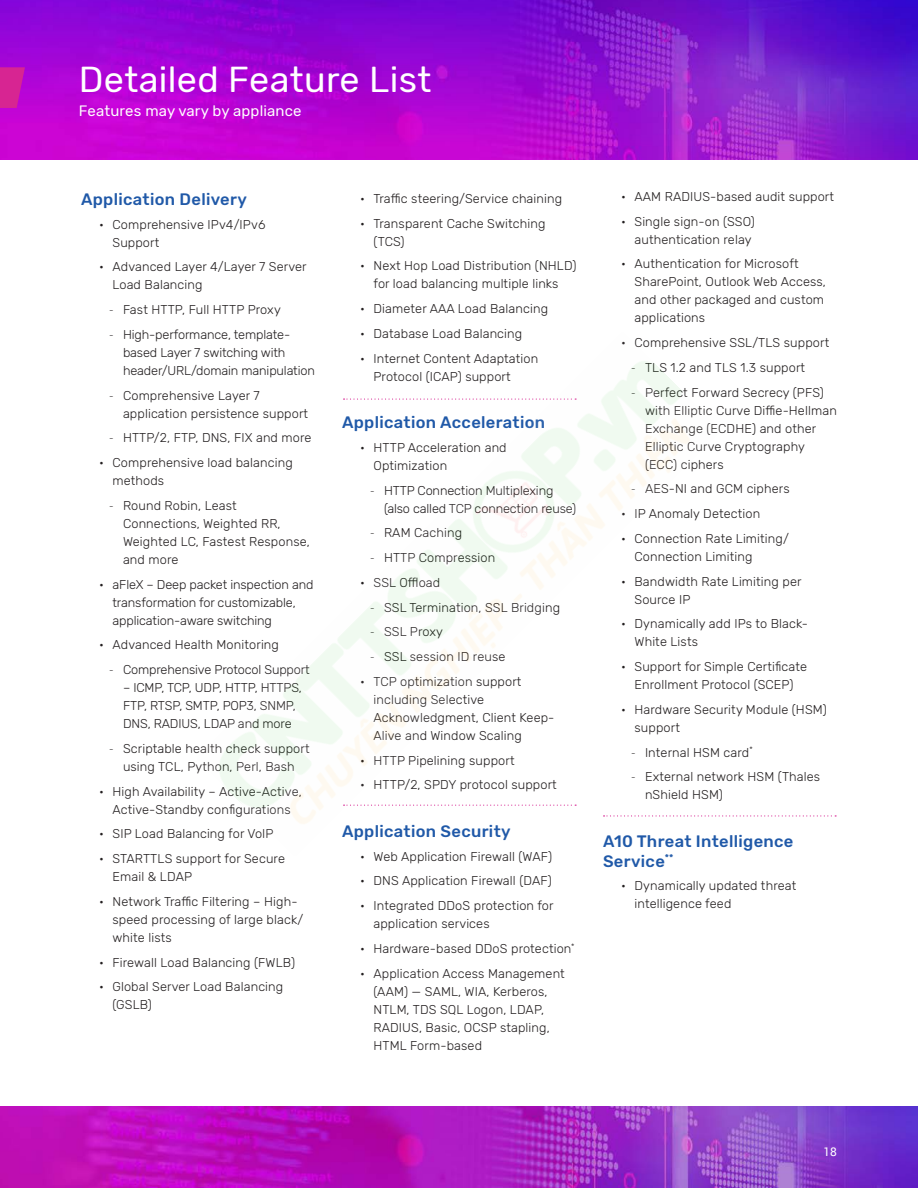
<style>
.page{position:relative;width:918px;height:1188px;background:#fff}
.page>*{position:absolute;margin:0;border:0;box-sizing:border-box;transform-origin:0 0}
.L1_Head{font:36px "Rubik";letter-spacing:.01em;color:#fff}
.Feature_List_H1{font:500 16.5px/19.5px "Rubik";letter-spacing:.02em;color:#2059a8}
.L1_Head-2{font:15px "Rubik";letter-spacing:.01em;color:#fff}
.t1{font:300 12.75px/18px "Rubik";letter-spacing:.01em;color:#231f20}
.t2{font:300 12.75px/18px "Rubik";letter-spacing:-.01em;color:#231f20}
.t3{font:12px "Roboto";color:#fff}
.s1{font-family:"Myriad Pro"}
</style>
<div class="page">
<img style="left:0;top:1107px;width:918px;height:81px">
<img style="left:0;top:0;width:918px;height:160px">
<svg style="left:0;top:67px;width:25px;height:41px"></svg>
<svg style="left:722px;top:815px;width:114px;height:2px"></svg>
<img style="left:219px;top:361px;width:501px;height:463px">
<p class="L1_Head" style="left:79px;top:59px;width:354px">Detailed Feature List</p>
<p class="L1_Head-2" style="left:79px;top:102px;width:224px">Features may vary by appliance</p>
<p class="Feature_List_H1" style="left:81px;top:190px;width:167px">Application Delivery</p>
<p class="t1" style="left:112px;top:216px;width:155px;text-indent:-14px">• Comprehensive IPv4/IPv6<br>Support</p>
<p class="t1" style="left:112px;top:258px;width:196px;text-indent:-14px">• Advanced Layer 4/Layer 7 Server<br>Load Balancing</p>
<p class="t1" style="left:110px;top:301px;width:173px"><span class="s1">-</span> Fast HTTP, Full HTTP Proxy</p>
<p class="t2" style="left:123px;top:326px;width:194px;text-indent:-14px"><span class="s1">-</span> High-performance, template&shy;based Layer 7 switching with header/URL/domain manipulation</p>
<p class="t1" style="left:123px;top:387px;width:187px;text-indent:-14px"><span class="s1">-</span> Comprehensive Layer 7 application persistence support</p>
<p class="t1" style="left:110px;top:429px;width:204px"><span class="s1">-</span> HTTP/2, FTP, DNS, FIX and more</p>
<p class="t1" style="left:112px;top:454px;width:182px;text-indent:-14px">• Comprehensive load balancing methods</p>
<p class="t1" style="left:123px;top:497px;width:188px;text-indent:-14px"><span class="s1">-</span> Round Robin, Least<br>Connections, Weighted RR,<br>Weighted LC, Fastest Response, and more</p>
<p class="t2" style="left:112px;top:576px;width:203px;text-indent:-14px">• aFleX – Deep packet inspection and transformation for customizable, application-aware switching</p>
<p class="t1" style="left:99px;top:636px;width:182px">• Advanced Health Monitoring</p>
<p class="t2" style="left:110px;top:661px;width:202px"><span class="s1">-</span> Comprehensive Protocol Support</p>
<p class="t2" style="left:123px;top:679px;width:180px">– ICMP, TCP, UDP, HTTP, HTTPS,<br>FTP, RTSP, SMTP, POP3, SNMP,<br>DNS, RADIUS, LDAP and more</p>
<p class="t1" style="left:110px;top:740px;width:202px;text-align:center"><span class="s1">-</span> Scriptable health check support using TCL, Python, Perl, Bash</p>
<p class="t1" style="left:99px;top:783px;width:204px;text-align:center">• High Availability – Active-Active,<br>Active-Standby configurations</p>
<p class="t1" style="left:99px;top:825px;width:176px">• SIP Load Balancing for VoIP</p>
<p class="t1" style="left:112px;top:850px;width:174px;text-indent:-14px">• STARTTLS support for Secure<br>Email &amp; LDAP</p>
<p class="t1" style="left:112px;top:893px;width:192px;text-indent:-14px">• Network Traffic Filtering – High&shy;speed processing of large black/ white lists</p>
<p class="t1" style="left:99px;top:954px;width:198px">• Firewall Load Balancing (FWLB)</p>
<p class="t1" style="left:112px;top:978px;width:172px;text-indent:-14px">• Global Server Load Balancing (GSLB)</p>
<p class="t1" style="left:360px;top:190px;width:204px">• Traffic steering/Service chaining</p>
<p class="t1" style="left:374px;top:215px;width:174px;text-indent:-14px">• Transparent Cache Switching (TCS)</p>
<p class="t1" style="left:360px;top:257px;width:218px;text-align:center">• Next Hop Load Distribution (NHLD) for load balancing multiple links</p>
<p class="t1" style="left:360px;top:300px;width:190px">• Diameter AAA Load Balancing</p>
<p class="t1" style="left:360px;top:325px;width:164px">• Database Load Balancing</p>
<p class="t1" style="left:374px;top:350px;width:166px;text-indent:-14px">• Internet Content Adaptation<br>Protocol (ICAP) support</p>
<p class="Feature_List_H1" style="left:342px;top:413px;width:205px">Application Acceleration</p>
<p class="t1" style="left:374px;top:439px;width:135px;text-indent:-14px">• HTTP Acceleration and<br>Optimization</p>
<p class="t2" style="left:384px;top:482px;width:194px;text-indent:-14px"><span class="s1">-</span> HTTP Connection Multiplexing (also called TCP connection reuse)</p>
<p class="t1" style="left:370px;top:524px;width:93px"><span class="s1">-</span> RAM Caching</p>
<p class="t1" style="left:370px;top:549px;width:126px"><span class="s1">-</span> HTTP Compression</p>
<p class="t1" style="left:360px;top:574px;width:82px">• SSL Offload</p>
<p class="t1" style="left:370px;top:599px;width:191px"><span class="s1">-</span> SSL Termination, SSL Bridging</p>
<p class="t1" style="left:370px;top:623px;width:74px"><span class="s1">-</span> SSL Proxy</p>
<p class="t1" style="left:370px;top:648px;width:136px"><span class="s1">-</span> SSL session ID reuse</p>
<p class="t1" style="left:374px;top:673px;width:183px;text-indent:-14px">• TCP optimization support including Selective<br>Acknowledgment, Client Keep-<br>Alive and Window Scaling</p>
<p class="t1" style="left:360px;top:752px;width:156px">• HTTP Pipelining support</p>
<p class="t1" style="left:360px;top:776px;width:198px">• HTTP/2, SPDY protocol support</p>
<p class="Feature_List_H1" style="left:342px;top:822px;width:170px">Application Security</p>
<p class="t1" style="left:360px;top:848px;width:194px">• Web Application Firewall (WAF)</p>
<p class="t1" style="left:360px;top:872px;width:193px">• DNS Application Firewall (DAF)</p>
<p class="t1" style="left:374px;top:897px;width:182px;text-indent:-14px">• Integrated DDoS protection for application services</p>
<p class="t1" style="left:360px;top:940px;width:216px">• Hardware-based DDoS protection<sup>*</sup></p>
<p class="t1" style="left:374px;top:965px;width:193px;text-indent:-14px">• Application Access Management (AAM) — SAML, WIA, Kerberos,<br>NTLM, TDS SQL Logon, LDAP,<br>RADIUS, Basic, OCSP stapling,<br>HTML Form-based</p>
<p class="t1" style="left:621px;top:188px;width:215px">• AAM RADIUS-based audit support</p>
<p class="t1" style="left:621px;top:213px;width:135px;text-align:right">• Single sign-on (SSO) authentication relay</p>
<p class="t1" style="left:634px;top:255px;width:193px;text-indent:-14px">• Authentication for Microsoft<br>SharePoint, Outlook Web Access, and other packaged and custom applications</p>
<p class="t1" style="left:621px;top:334px;width:210px">• Comprehensive SSL/TLS support</p>
<p class="t1" style="left:632px;top:359px;width:175px"><span class="s1">-</span> TLS 1.2 and TLS 1.3 support</p>
<p class="t1" style="left:645px;top:384px;width:193px;text-indent:-14px"><span class="s1">-</span> Perfect Forward Secrecy (PFS) with Elliptic Curve Diffie-Hellman<br>Exchange (ECDHE) and other<br>Elliptic Curve Cryptography (ECC) ciphers</p>
<p class="t1" style="left:632px;top:480px;width:160px"><span class="s1">-</span> AES-NI and GCM ciphers</p>
<p class="t1" style="left:621px;top:505px;width:141px">• IP Anomaly Detection</p>
<p class="t1" style="left:634px;top:530px;width:156px;text-indent:-14px">• Connection Rate Limiting/<br>Connection Limiting</p>
<p class="t1" style="left:634px;top:573px;width:169px;text-indent:-14px">• Bandwidth Rate Limiting per<br>Source IP</p>
<p class="t1" style="left:634px;top:615px;width:175px;text-indent:-14px">• Dynamically add IPs to Black-<br>White Lists</p>
<p class="t1" style="left:621px;top:658px;width:188px;text-align:center">• Support for Simple Certificate<br>Enrollment Protocol (SCEP)</p>
<p class="t1" style="left:634px;top:701px;width:194px;text-indent:-14px">• Hardware Security Module (HSM) support</p>
<p class="t1" style="left:632px;top:744px;width:123px"><span class="s1">-</span> Internal HSM card<sup>*</sup></p>
<p class="t1" style="left:645px;top:768px;width:177px;text-indent:-14px"><span class="s1">-</span> External network HSM (Thales nShield HSM)</p>
<p class="Feature_List_H1" style="left:603px;top:832px;width:192px">A10 Threat Intelligence<br>Service<sup>**</sup></p>
<p class="t1" style="left:634px;top:877px;width:163px;text-indent:-14px">• Dynamically updated threat intelligence feed</p>
<p class="t3" style="left:823px;top:1143px;width:15px">18</p>
</div>
